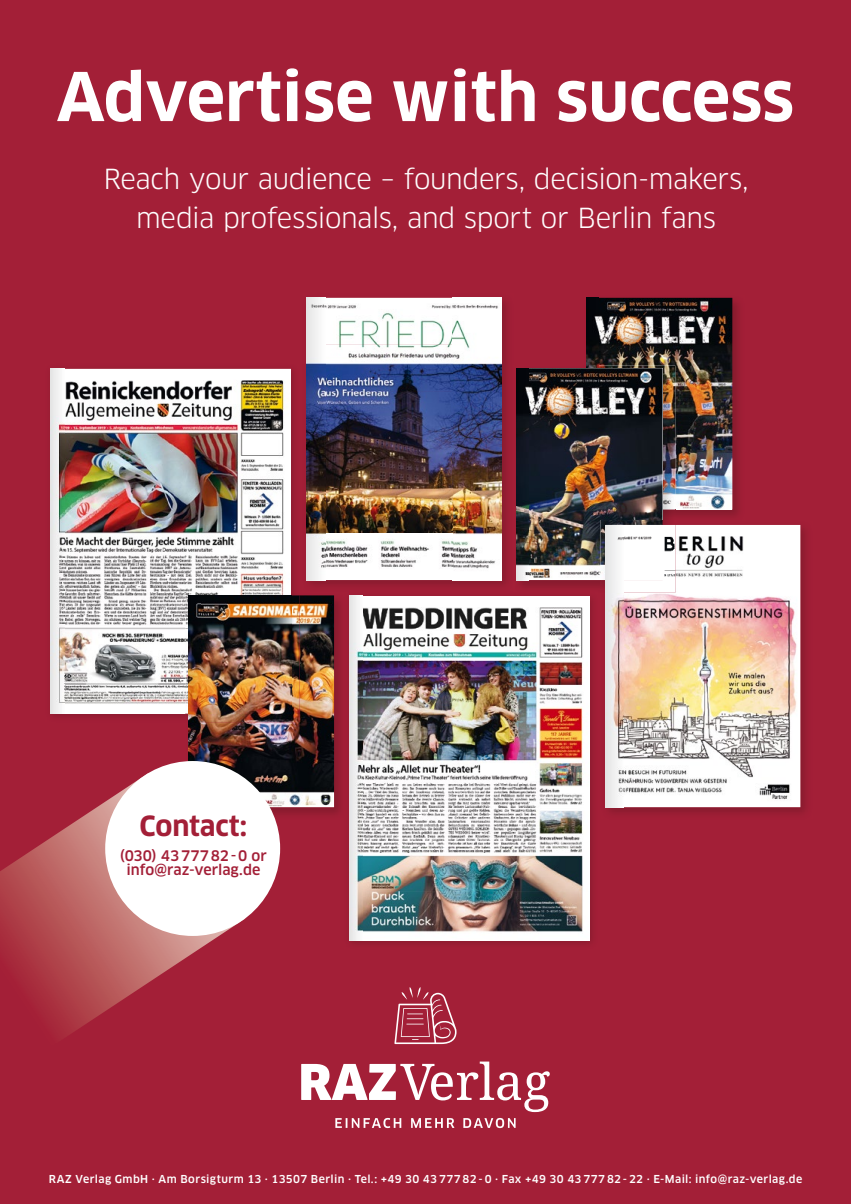
<style>
.page{position:relative;width:851px;height:1204px;background:#fff}
.page>*{position:absolute;margin:0;border:0;box-sizing:border-box;transform-origin:0 0}
.t1{font:700 65.55px "Clan OT";color:#fff}
.t2{font:700 27.15px "Clan OT";letter-spacing:-.005em;color:#a31f37}
.t3{font:27px/39.5px "Clan OT";letter-spacing:-.02em;color:#fff;text-align:center}
.t4{font:500 14.25px/14.2px "Clan OT";color:#a31f37;text-align:center}
.t5{font:500 10.65px "Clan OT";letter-spacing:.04em;color:#fff}
</style>
<div class="page">
<div style="left:0;top:0;width:850px;height:1203px;background:#a31f37"></div>
<svg style="left:301px;top:987px;width:248px;height:140px"></svg>
<img style="left:306px;top:297px;width:201px;height:288px">
<img style="left:325px;top:298px;width:176px;height:282px">
<img style="left:307px;top:298px;width:18px;height:282px">
<img style="left:50px;top:368px;width:244px;height:349px">
<img style="left:64px;top:369px;width:227px;height:344px">
<svg style="left:51px;top:368px;width:13px;height:1px"></svg>
<img style="left:51px;top:369px;width:13px;height:344px">
<img style="left:349px;top:596px;width:244px;height:348px">
<img style="left:363px;top:596px;width:226px;height:344px">
<svg style="left:349px;top:595px;width:14px;height:1px"></svg>
<img style="left:349px;top:596px;width:14px;height:344px">
<img style="left:270px;top:596px;width:70px;height:222px">
<img style="left:185px;top:592px;width:106px;height:121px">
<img style="left:200px;top:595px;width:134px;height:212px">
<img style="left:200px;top:595px;width:99px;height:127px">
<img style="left:188px;top:595px;width:103px;height:118px">
<img style="left:188px;top:722px;width:12px;height:39px">
<svg style="left:188px;top:713px;width:12px;height:9px"></svg>
<img style="left:586px;top:297px;width:153px;height:220px">
<img style="left:598px;top:298px;width:134px;height:211px">
<img style="left:586px;top:298px;width:12px;height:67px">
<img style="left:600px;top:365px;width:75px;height:144px">
<img style="left:516px;top:365px;width:84px;height:223px">
<svg style="left:583px;top:365px;width:15px;height:3px"></svg>
<img style="left:528px;top:368px;width:134px;height:212px">
<img style="left:516px;top:368px;width:12px;height:212px">
<img style="left:605px;top:525px;width:201px;height:288px">
<svg style="left:662px;top:509px;width:13px;height:16px"></svg>
<svg style="left:600px;top:580px;width:5px;height:9px"></svg>
<img style="left:600px;top:520px;width:62px;height:60px">
<img style="left:623px;top:525px;width:177px;height:282px">
<img style="left:623px;top:525px;width:52px;height:67px">
<div style="left:623px;top:525px;width:39px;height:55px;background:#fff"></div>
<img style="left:605px;top:525px;width:18px;height:282px">
<svg style="left:0;top:773px;width:245px;height:264px"></svg>
<div style="left:105px;top:761px;width:175px;height:174px;background:#fff;border-radius:50%"></div>
<h1 class="t1" style="left:57px;top:59px;width:739px">Advertise with success</h1>
<h3 class="t3" style="left:103px;top:159px;width:646px">Reach your audience – founders, decision-makers, media professionals, and sport or Berlin fans</h3>
<h2 class="t2" style="left:139px;top:810px;width:109px">Contact:</h2>
<h3 class="t4" style="left:120px;top:848px;width:148px">(030) 43 777 82 - 0 or info@raz-verlag.de</h3>
<p class="t5" style="left:49px;top:1172px;width:755px">RAZ Verlag GmbH · Am Borsigturm 13 · 13507 Berlin · Tel.: +49 30 43 777 82 - 0 · Fax +49 30 43 777 82 - 22 · E-Mail: info@raz-verlag.de</p>
</div>
